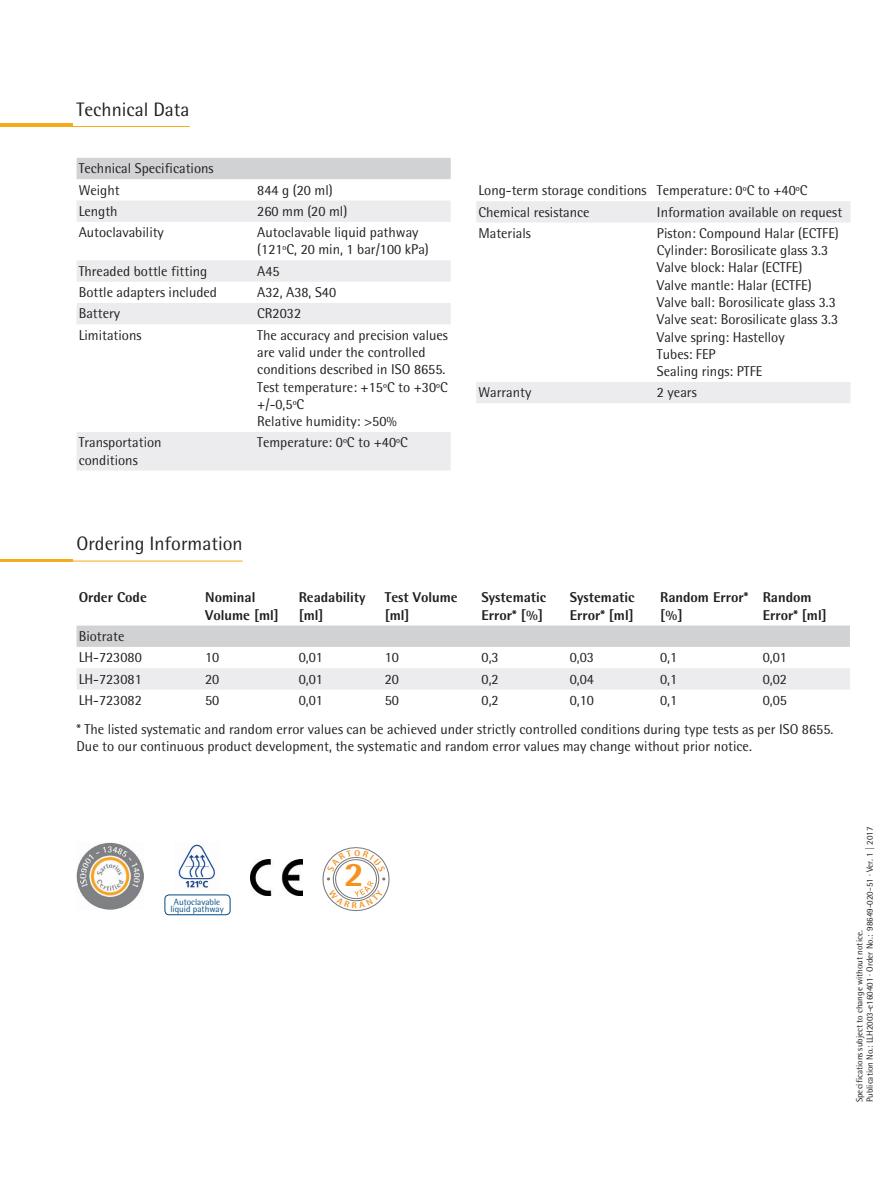
<style>
.page{position:relative;width:893px;height:1191px;background:#fff}
.page>*{position:absolute;margin:0;border:0;box-sizing:border-box;transform-origin:0 0}
.t1{font:34.35px "Sarto Rot San Ext Bol";color:#f6911e;scale:1.05 1}
.t2{font:19.5px "Sartorius Rotis Sans 2013";color:#231f20}
.t3{font:14.25px/17.2px "Sartorius Rotis Sans 2013";color:#231f20}
.t4{font:800 14.25px/17.2px "Sartorius Rotis Sans 2013";color:#231f20}
.t5{font:9px/10.5px "Sartorius Rotis Sans 2013";color:#231f20}
.t6{font:9px/7.5px "Sartorius Rotis Sans 2013";color:#004b84;text-align:center}
</style>
<div class="page">
<hr style="left:0;top:123px;width:72px;height:3px;background:#f6ac1a">
<hr style="left:0;top:559px;width:72px;height:3px;background:#f6ac1a">
<img style="left:178px;top:844px;width:37px;height:44px">
<img style="left:250px;top:859px;width:52px;height:36px">
<img style="left:77px;top:842px;width:67px;height:67px">
<div style="left:164px;top:894px;width:67px;height:21px;border:1px solid #004b84;border-radius:4px"></div>
<div style="left:77px;top:158px;width:374px;height:21px;background:#d1d2d4"></div>
<svg style="left:77px;top:201px;width:374px;height:269px"></svg>
<svg style="left:476px;top:201px;width:374px;height:202px"></svg>
<div style="left:77px;top:625px;width:773px;height:22px;background:#d1d2d4"></div>
<div style="left:77px;top:668px;width:773px;height:21px;background:#ececee"></div>
<hr style="left:0;top:126px;width:190px;height:1px;background:#f6ac1a">
<hr style="left:0;top:561px;width:243px;height:1px;background:#f6ac1a">
<svg style="left:323px;top:847px;width:66px;height:64px"></svg>
<h2 class="t2" style="left:77px;top:97px;width:115px">Technical Data</h2>
<p class="t3" style="left:79px;top:158px;width:136px;line-height:21.3px">Technical Specifications<br>Weight</p>
<p class="t3" style="left:257px;top:181px;width:77px">844 g (20 ml)</p>
<p class="t3" style="left:79px;top:202px;width:41px">Length</p>
<p class="t3" style="left:257px;top:202px;width:92px">260 mm (20 ml)</p>
<p class="t3" style="left:79px;top:224px;width:87px">Autoclavability</p>
<p class="t3" style="left:257px;top:224px;width:173px">Autoclavable liquid pathway (121ºC, 20 min, 1 bar/100 kPa)</p>
<p class="t3" style="left:79px;top:262px;width:130px">Threaded bottle fitting</p>
<p class="t3" style="left:257px;top:262px;width:24px">A45</p>
<p class="t3" style="left:79px;top:283px;width:140px">Bottle adapters included</p>
<p class="t3" style="left:257px;top:283px;width:80px">A32, A38, S40</p>
<p class="t3" style="left:79px;top:305px;width:43px">Battery</p>
<p class="t3" style="left:257px;top:305px;width:45px">CR2032</p>
<p class="t3" style="left:79px;top:326px;width:64px">Limitations</p>
<p class="t3" style="left:257px;top:326px;width:192px">The accuracy and precision values are valid under the controlled conditions described in ISO 8655.<br>Test temperature: +15ºC to +30ºC +/-0,5ºC<br>Relative humidity: &gt;50%</p>
<p class="t3" style="left:79px;top:434px;width:84px">Transportation conditions</p>
<p class="t3" style="left:257px;top:434px;width:152px">Temperature: 0ºC to +40ºC</p>
<h2 class="t2" style="left:77px;top:532px;width:168px">Ordering Information</h2>
<p class="t3" style="left:478px;top:180px;width:331px;line-height:21.3px">Long-term storage conditions Temperature: 0ºC to +40ºC<br>Chemical resistance</p>
<p class="t3" style="left:657px;top:203px;width:187px">Information available on request</p>
<p class="t3" style="left:478px;top:224px;width:54px">Materials</p>
<p class="t3" style="left:657px;top:224px;width:183px">Piston: Compound Halar (ECTFE)<br>Cylinder: Borosilicate glass 3.3<br>Valve block: Halar (ECTFE)<br>Valve mantle: Halar (ECTFE)<br>Valve ball: Borosilicate glass 3.3<br>Valve seat: Borosilicate glass 3.3<br>Valve spring: Hastelloy<br>Tubes: FEP<br>Sealing rings: PTFE</p>
<p class="t3" style="left:478px;top:384px;width:55px">Warranty</p>
<p class="t3" style="left:657px;top:384px;width:41px">2 years</p>
<p class="t4" style="left:79px;top:588px;width:70px">Order Code</p>
<p class="t4" style="left:205px;top:588px;width:75px">Nominal<br>Volume [ml]</p>
<p class="t4" style="left:299px;top:588px;width:68px">Readability [ml]</p>
<p class="t4" style="left:385px;top:588px;width:74px">Test Volume [ml]</p>
<p class="t4" style="left:482px;top:588px;width:66px">Systematic<br>Error* [%]</p>
<p class="t4" style="left:570px;top:588px;width:66px">Systematic<br>Error* [ml]</p>
<p class="t4" style="left:660px;top:588px;width:90px">Random Error* [%]</p>
<p class="t4" style="left:763px;top:588px;width:65px">Random<br>Error* [ml]</p>
<p class="t3" style="left:79px;top:625px;width:65px;line-height:21.3px">Biotrate<br>LH-723080</p>
<p class="t3" style="left:205px;top:648px;width:16px">10</p>
<p class="t3" style="left:299px;top:648px;width:26px">0,01</p>
<p class="t3" style="left:385px;top:648px;width:16px">10</p>
<p class="t3" style="left:482px;top:648px;width:19px">0,3</p>
<p class="t3" style="left:570px;top:648px;width:26px">0,03</p>
<p class="t3" style="left:660px;top:648px;width:19px">0,1</p>
<p class="t3" style="left:763px;top:648px;width:26px">0,01</p>
<p class="t3" style="left:79px;top:670px;width:65px">LH-723081</p>
<p class="t3" style="left:205px;top:670px;width:16px">20</p>
<p class="t3" style="left:299px;top:670px;width:26px">0,01</p>
<p class="t3" style="left:385px;top:670px;width:16px">20</p>
<p class="t3" style="left:482px;top:670px;width:19px">0,2</p>
<p class="t3" style="left:570px;top:670px;width:26px">0,04</p>
<p class="t3" style="left:660px;top:670px;width:19px">0,1</p>
<p class="t3" style="left:763px;top:670px;width:26px">0,02</p>
<p class="t3" style="left:79px;top:691px;width:65px">LH-723082</p>
<p class="t3" style="left:205px;top:691px;width:16px">50</p>
<p class="t3" style="left:299px;top:691px;width:26px">0,01</p>
<p class="t3" style="left:385px;top:691px;width:16px">50</p>
<p class="t3" style="left:482px;top:691px;width:19px">0,2</p>
<p class="t3" style="left:570px;top:691px;width:26px">0,10</p>
<p class="t3" style="left:660px;top:691px;width:19px">0,1</p>
<p class="t3" style="left:77px;top:685px;width:758px;line-height:29.1px;text-indent:686px">0,05<br>* The listed systematic and random error values can be achieved under strictly controlled conditions during type tests as per ISO 8655.</p>
<p class="t3" style="left:77px;top:738px;width:677px">Due to our continuous product development, the systematic and random error values may change without prior notice.</p>
<p class="t6" style="left:170px;top:898px;width:55px">Autoclavable liquid pathway</p>
<h1 class="t1" style="left:344px;top:852px;width:21px">2</h1>
<p class="t5" style="left:854px;top:1102px;width:277px;rotate:-90deg">Specifications subject to change without notice.<br>Publication No.: LLH2003-e160401 · Order No.: 98649-020-51 · Ver. 1 | 2017</p>
</div>
